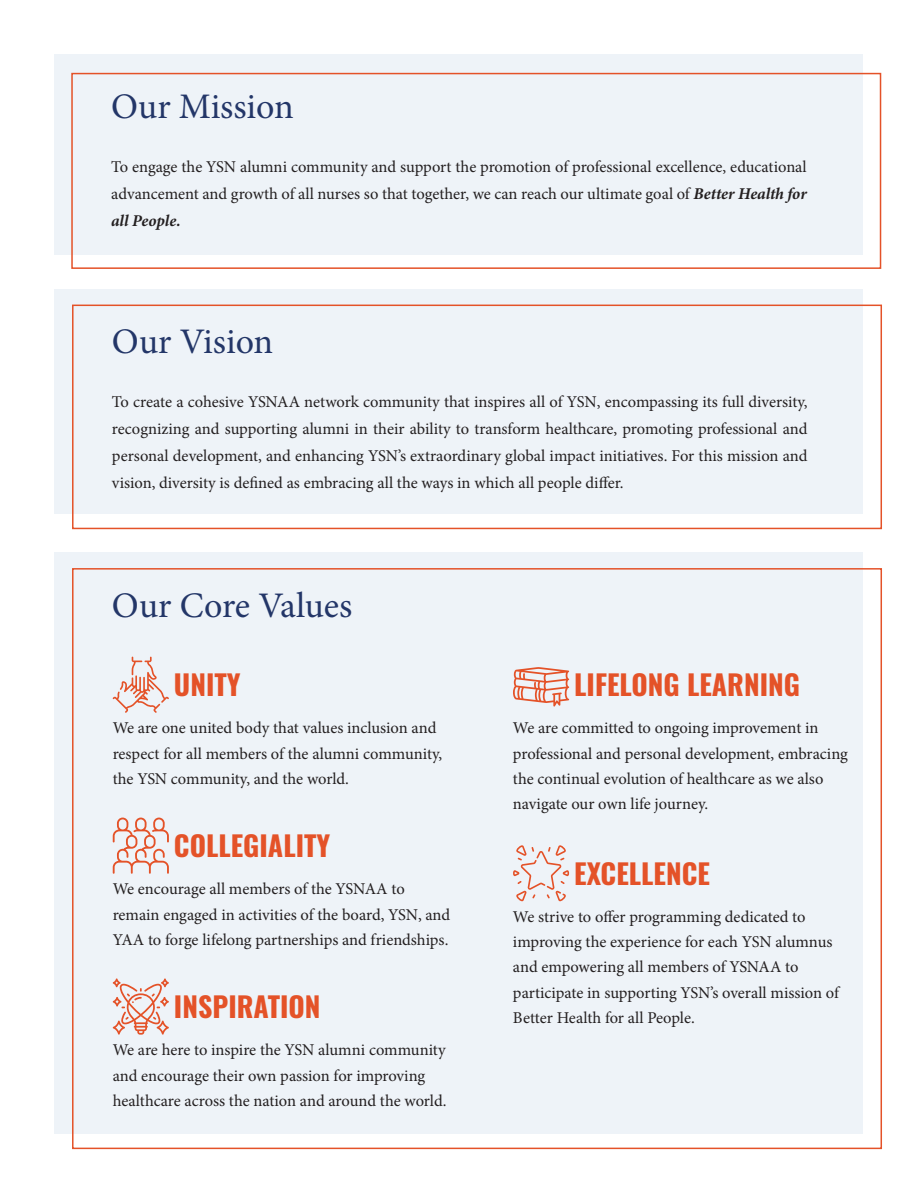
<style>
.page{position:relative;width:918px;height:1188px;background:#fff}
.page>*{position:absolute;margin:0;border:0;box-sizing:border-box;transform-origin:0 0}
.t1{font:36px "Minion Pro";color:#233668}
.t2{font:700 27.9px "Oswald";color:#e45228}
.t3{font:16.5px/25.2px "Minion Pro";letter-spacing:-.005em;color:#231f20}
.s1{font-weight:700;font-style:italic}
</style>
<div class="page">
<div style="left:55px;top:55px;width:808px;height:200px;background:#eef3f8"></div>
<div style="left:55px;top:289px;width:808px;height:225px;background:#eef3f8"></div>
<div style="left:72px;top:305px;width:810px;height:224px;border:2px solid #e45228"></div>
<div style="left:71px;top:73px;width:810px;height:196px;border:2px solid #e45228"></div>
<div style="left:55px;top:553px;width:808px;height:581px;background:#eef3f8"></div>
<svg style="left:113px;top:657px;width:56px;height:56px"></svg>
<svg style="left:113px;top:818px;width:56px;height:56px"></svg>
<svg style="left:113px;top:978px;width:56px;height:57px"></svg>
<svg style="left:513px;top:667px;width:56px;height:40px"></svg>
<svg style="left:513px;top:845px;width:56px;height:56px"></svg>
<p class="t1" style="left:111px;top:82px;width:184px">Our Mission</p>
<p class="t3" style="left:111px;top:153px;width:697px;line-height:27px;text-align:justify">To engage the YSN alumni community and support the promotion of professional excellence, educational advancement and growth of all nurses so that together, we can reach our ultimate goal of <span class="s1">Better Health for all People.</span></p>
<p class="t1" style="left:112px;top:318px;width:163px">Our Vision</p>
<p class="t3" style="left:112px;top:389px;width:697px;line-height:27px;text-align:justify">To create a cohesive YSNAA network community that inspires all of YSN, encompassing its full diversity, recognizing and supporting alumni in their ability to transform healthcare, promoting professional and personal development, and enhancing YSN’s extraordinary global impact initiatives. For this mission and vision, diversity is defined as embracing all the ways in which all people differ.</p>
<p class="t1" style="left:112px;top:581px;width:242px">Our Core Values</p>
<p class="t2" style="left:174px;top:670px;width:68px">UNITY</p>
<p class="t3" style="left:113px;top:716px;width:331px">We are one united body that values inclusion and respect for all members of the alumni community, the YSN community, and the world.</p>
<p class="t2" style="left:174px;top:831px;width:158px">COLLEGIALITY</p>
<p class="t3" style="left:113px;top:877px;width:339px">We encourage all members of the YSNAA to remain engaged in activities of the board, YSN, and<br>YAA to forge lifelong partnerships and friendships.</p>
<p class="t2" style="left:174px;top:992px;width:148px">INSPIRATION</p>
<p class="t3" style="left:113px;top:1037px;width:335px">We are here to inspire the YSN alumni community and encourage their own passion for improving healthcare across the nation and around the world.</p>
<p class="t2" style="left:574px;top:670px;width:227px">LIFELONG LEARNING</p>
<p class="t3" style="left:513px;top:716px;width:336px">We are committed to ongoing improvement in professional and personal development, embracing the continual evolution of healthcare as we also navigate our own life journey.</p>
<p class="t2" style="left:574px;top:859px;width:137px">EXCELLENCE</p>
<p class="t3" style="left:513px;top:904px;width:327px">We strive to offer programming dedicated to improving the experience for each YSN alumnus and empowering all members of YSNAA to participate in supporting YSN’s overall mission of Better Health for all People.</p>
</div>
